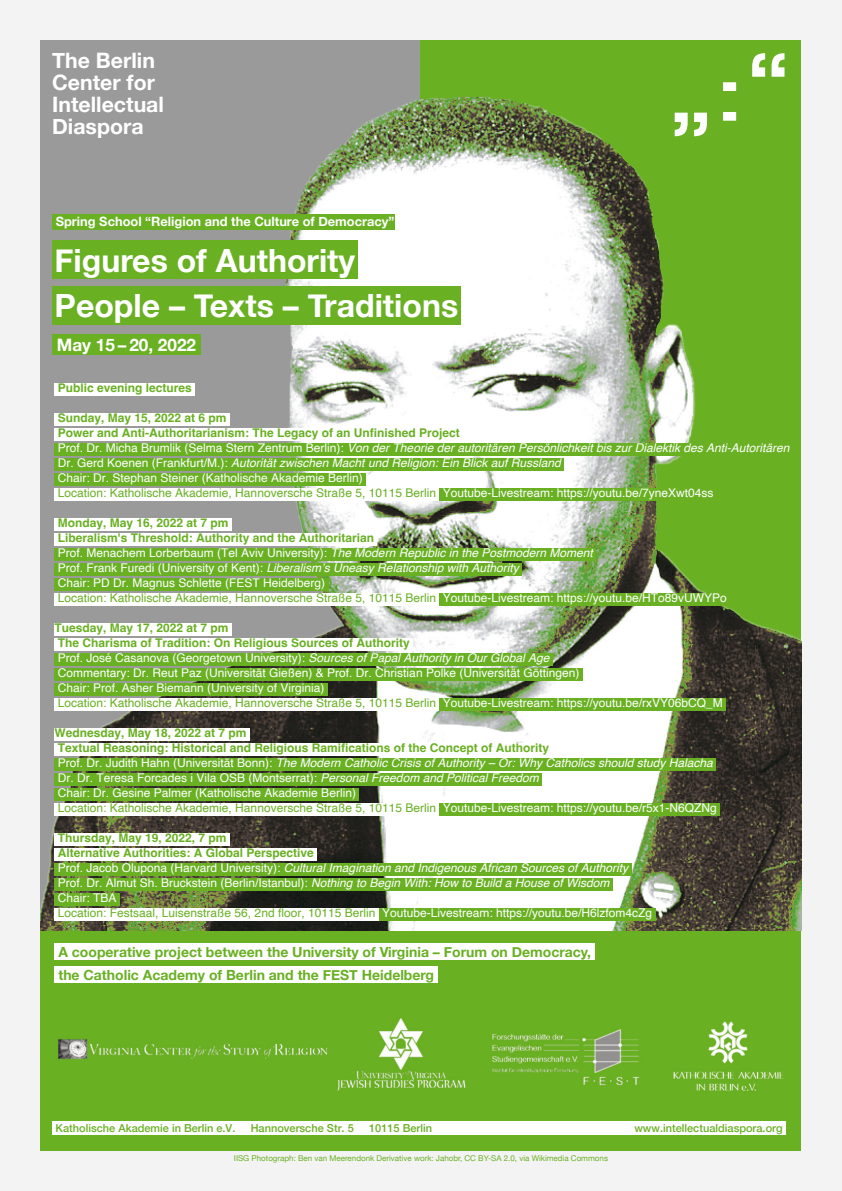
<style>
.page{position:relative;width:842px;height:1191px;background:#f3f3f3}
.page>*{position:absolute;margin:0;border:0;box-sizing:border-box;transform-origin:0 0}
.t1{font:700 32px/45.5px "Helvetica Neue";color:#fff}
.t2{font:700 21.3px/21.9px "Helvetica Neue";color:#fff}
.t3{font:700 17.1px "Helvetica Neue";color:#fff}
.t4{font:700 14px/22.5px "Helvetica Neue";color:#69b023}
.t5{font:700 12.9px "Helvetica Neue";color:#fff}
.t6{font:12px/15px "Helvetica";color:#fff}
.t7{font:700 12px "Helvetica";color:#69b023}
.t8{font:500 11px "Helvetica Neue";color:#69b023}
.t9{font:8px "Helvetica Neue";color:#69b023}
.s1{font-weight:700;color:#69b023}
.s2{font-style:italic}
.s3{color:#69b023}
</style>
<div class="page">
<div style="left:40px;top:929px;width:761px;height:222px;background:#69b023"></div>
<div style="left:40px;top:40px;width:381px;height:889px;background:#9a9a9a"></div>
<div style="left:421px;top:40px;width:380px;height:889px;background:#69b023"></div>
<img style="left:40px;top:96px;width:761px;height:834px">
<div style="left:53px;top:1121px;width:733px;height:13px;background:#fff"></div>
<div style="left:55px;top:383px;width:140px;height:12px;background:#fff"></div>
<div style="left:55px;top:413px;width:175px;height:12px;background:#fff"></div>
<div style="left:55px;top:428px;width:408px;height:12px;background:#fff"></div>
<div style="left:55px;top:443px;width:738px;height:12px;background:#69b023"></div>
<div style="left:55px;top:458px;width:509px;height:12px;background:#69b023"></div>
<div style="left:55px;top:473px;width:311px;height:12px;background:#69b023"></div>
<div style="left:55px;top:488px;width:384px;height:12px;background:#fff"></div>
<div style="left:439px;top:488px;width:278px;height:12px;background:#69b023"></div>
<div style="left:55px;top:518px;width:177px;height:12px;background:#fff"></div>
<div style="left:55px;top:533px;width:322px;height:12px;background:#fff"></div>
<div style="left:55px;top:548px;width:541px;height:12px;background:#69b023"></div>
<div style="left:55px;top:563px;width:467px;height:12px;background:#69b023"></div>
<div style="left:55px;top:578px;width:274px;height:12px;background:#69b023"></div>
<div style="left:55px;top:593px;width:384px;height:12px;background:#fff"></div>
<div style="left:439px;top:593px;width:291px;height:12px;background:#69b023"></div>
<div style="left:55px;top:623px;width:177px;height:12px;background:#fff"></div>
<div style="left:55px;top:638px;width:358px;height:12px;background:#fff"></div>
<div style="left:55px;top:653px;width:498px;height:12px;background:#69b023"></div>
<div style="left:55px;top:668px;width:528px;height:12px;background:#69b023"></div>
<div style="left:55px;top:683px;width:273px;height:12px;background:#69b023"></div>
<div style="left:55px;top:698px;width:384px;height:12px;background:#fff"></div>
<div style="left:439px;top:698px;width:287px;height:12px;background:#69b023"></div>
<div style="left:55px;top:728px;width:195px;height:12px;background:#fff"></div>
<div style="left:55px;top:743px;width:498px;height:12px;background:#fff"></div>
<div style="left:55px;top:758px;width:661px;height:12px;background:#69b023"></div>
<div style="left:55px;top:773px;width:487px;height:12px;background:#69b023"></div>
<div style="left:55px;top:788px;width:304px;height:12px;background:#69b023"></div>
<div style="left:55px;top:803px;width:384px;height:12px;background:#fff"></div>
<div style="left:439px;top:803px;width:281px;height:12px;background:#69b023"></div>
<div style="left:55px;top:833px;width:175px;height:12px;background:#fff"></div>
<div style="left:55px;top:848px;width:262px;height:12px;background:#fff"></div>
<div style="left:55px;top:863px;width:576px;height:12px;background:#69b023"></div>
<div style="left:55px;top:878px;width:558px;height:12px;background:#69b023"></div>
<div style="left:55px;top:893px;width:65px;height:12px;background:#69b023"></div>
<div style="left:55px;top:908px;width:324px;height:12px;background:#fff"></div>
<div style="left:379px;top:908px;width:277px;height:12px;background:#69b023"></div>
<svg style="left:675px;top:113px;width:32px;height:23px"></svg>
<svg style="left:723px;top:82px;width:13px;height:39px"></svg>
<svg style="left:752px;top:53px;width:32px;height:24px"></svg>
<div style="left:52px;top:214px;width:343px;height:15px;background:#69b023"></div>
<div style="left:52px;top:241px;width:306px;height:38px;background:#69b023"></div>
<div style="left:52px;top:286px;width:409px;height:38px;background:#69b023"></div>
<div style="left:52px;top:334px;width:149px;height:20px;background:#69b023"></div>
<div style="left:55px;top:943px;width:540px;height:17px;background:#fff"></div>
<div style="left:55px;top:966px;width:383px;height:17px;background:#fff"></div>
<img style="left:58px;top:1018px;width:726px;height:74px">
<h2 class="t2" style="left:52px;top:49px;width:113px">The Berlin<br>Center for<br>Intellectual<br>Diaspora</h2>
<p class="t5" style="left:56px;top:214px;width:340px">Spring School “Religion and the Culture of Democracy”</p>
<h1 class="t1" style="left:55px;top:237px;width:405px">Figures of Authority<br>People – Texts – Traditions</h1>
<h3 class="t3" style="left:57px;top:334px;width:141px">May 15 – 20, 2022</h3>
<p class="t7" style="left:58px;top:383px;width:136px">Public evening lectures</p>
<p class="t6" style="left:58px;top:411px;width:733px"><span class="s1">Sunday, May 15, 2022 at 6 pm<br>Power and Anti-Authoritarianism: The Legacy of an Unfinished Project<br></span>Prof. Dr. Micha Brumlik (Selma Stern Zentrum Berlin): <span class="s2">Von der Theorie der autoritären Persönlichkeit bis zur Dialektik des Anti-Autoritären </span>Dr. Gerd Koenen (Frankfurt/M.): <span class="s2">Autorität zwischen Macht und Religion: Ein Blick auf Russland<br></span>Chair: Dr. Stephan Steiner (Katholische Akademie Berlin)<br><span class="s3">Location: Katholische Akademie, Hannoversche Straße 5, 10115 Berlin</span> Youtube-Livestream: https://youtu.be/7yneXwt04ss</p>
<p class="t6" style="left:58px;top:516px;width:671px"><span class="s1">Monday, May 16, 2022 at 7 pm<br>Liberalism's Threshold: Authority and the Authoritarian<br></span>Prof. Menachem Lorberbaum (Tel Aviv University): <span class="s2">The Modern Republic in the Postmodern Moment<br></span>Prof. Frank Furedi (University of Kent): <span class="s2">Liberalism’s Uneasy Relationship with Authority<br></span>Chair: PD Dr. Magnus Schlette (FEST Heidelberg)<br><span class="s3">Location: Katholische Akademie, Hannoversche Straße 5, 10115 Berlin</span> Youtube-Livestream: https://youtu.be/HTo89vUWYPo</p>
<p class="t6" style="left:55px;top:621px;width:670px"><span class="s1">Tuesday, May 17, 2022 at 7 pm<br>The Charisma of Tradition: On Religious Sources of Authority<br></span>Prof. José Casanova (Georgetown University): <span class="s2">Sources of Papal Authority in Our Global Age<br></span>Commentary: Dr. Reut Paz (Universität Gießen) &amp; Prof. Dr. Christian Polke (Universität Göttingen)<br>Chair: Prof. Asher Biemann (University of Virginia)<br><span class="s3">Location: Katholische Akademie, Hannoversche Straße 5, 10115 Berlin</span> Youtube-Livestream: https://youtu.be/rxVY06bCQ_M</p>
<p class="t6" style="left:55px;top:726px;width:664px"><span class="s1">Wednesday, May 18, 2022 at 7 pm<br>Textual Reasoning: Historical and Religious Ramifications of the Concept of Authority<br></span>Prof. Dr. Judith Hahn (Universität Bonn): <span class="s2">The Modern Catholic Crisis of Authority – Or: Why Catholics should study Halacha </span>Dr. Dr. Teresa Forcades i Vila OSB (Montserrat): <span class="s2">Personal Freedom and Political Freedom<br></span>Chair: Dr. Gesine Palmer (Katholische Akademie Berlin)<br><span class="s3">Location: Katholische Akademie, Hannoversche Straße 5, 10115 Berlin</span> Youtube-Livestream: https://youtu.be/r5x1-N6QZNg</p>
<p class="t6" style="left:58px;top:831px;width:596px"><span class="s1">Thursday, May 19, 2022, 7 pm<br>Alternative Authorities: A Global Perspective<br></span>Prof. Jacob Olupona (Harvard University): <span class="s2">Cultural Imagination and Indigenous African Sources of Authority </span>Prof. Dr. Almut Sh. Bruckstein (Berlin/Istanbul): <span class="s2">Nothing to Begin With: How to Build a House of Wisdom<br></span>Chair: TBA<br><span class="s3">Location: Festsaal, Luisenstraße 56, 2nd floor, 10115 Berlin</span> Youtube-Livestream: https://youtu.be/H6lzfom4cZg</p>
<p class="t4" style="left:58px;top:940px;width:534px">A cooperative project between the University of Virginia – Forum on Democracy, the Catholic Academy of Berlin and the FEST Heidelberg</p>
<p class="t8" style="left:56px;top:1121px;width:181px">Katholische Akademie in Berlin e.V.</p>
<p class="t8" style="left:251px;top:1121px;width:105px">Hannoversche Str. 5</p>
<p class="t8" style="left:369px;top:1121px;width:64px">10115 Berlin</p>
<p class="t8" style="left:634px;top:1121px;width:150px">www.intellectualdiaspora.org</p>
<p class="t9" style="left:234px;top:1153px;width:376px">IISG Photograph: Ben van Meerendonk Derivative work: Jahobr, CC BY-SA 2.0, via Wikimedia Commons</p>
</div>
